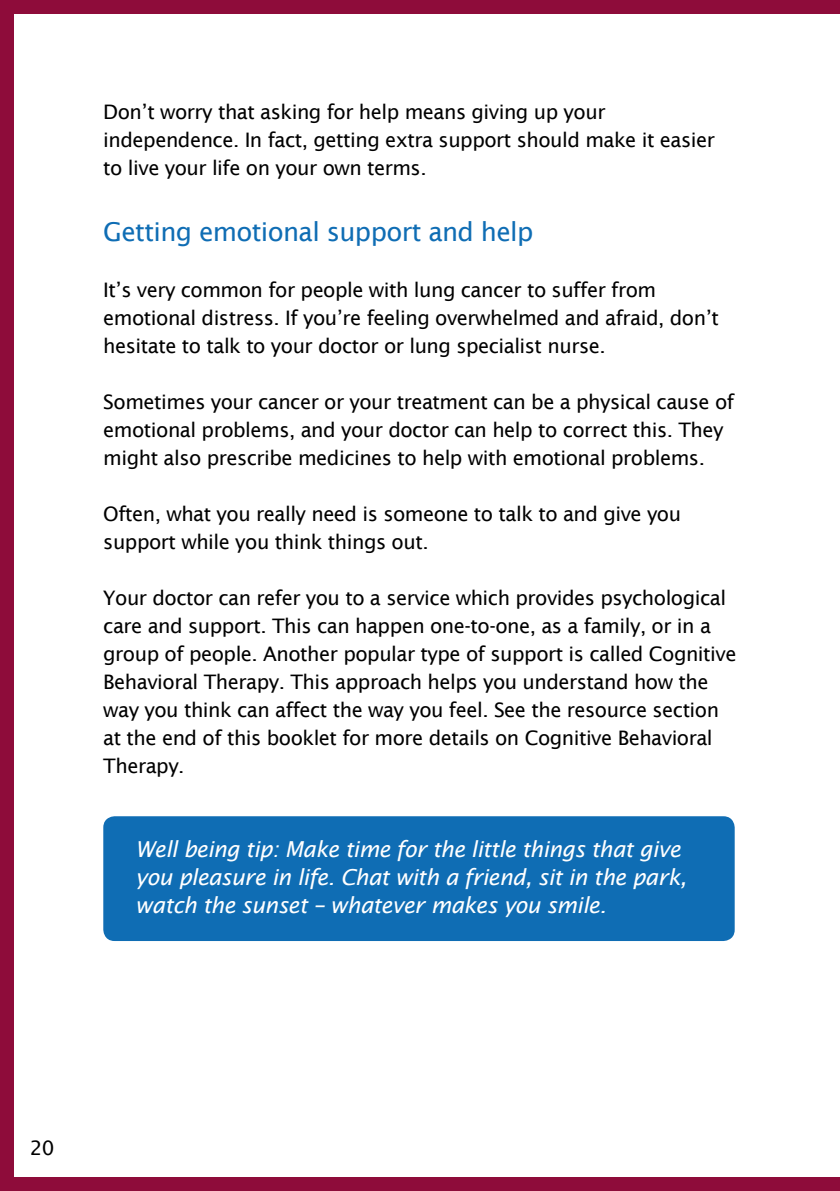
<style>
.page{position:relative;width:840px;height:1191px;background:#fff}
.page>*{position:absolute;margin:0;border:0;box-sizing:border-box;transform-origin:0 0}
.t1{font:26px "Lucida Sans";letter-spacing:-.025em;color:#0f6db4}
.t2{font:italic 22px/28px "Lucida Sans";letter-spacing:-.025em;color:#fff}
.t3{font:20px/28px "Lucida Sans";letter-spacing:-.025em;color:#000}
</style>
<div class="page">
<div style="left:0;top:0;width:839px;height:1191px;background:#8e0c3a"></div>
<div style="left:14px;top:14px;width:825px;height:1162px;background:#fff"></div>
<div style="left:103px;top:816px;width:631px;height:125px;background:#0f6db4;border-radius:11px"></div>
<p class="t3" style="left:103px;top:97px;width:612px">Don’t worry that asking for help means giving up your independence. In fact, getting extra support should make it easier to live your life on your own terms.</p>
<h1 class="t1" style="left:103px;top:216px;width:431px">Getting emotional support and help</h1>
<p class="t3" style="left:103px;top:275px;width:617px">It’s very common for people with lung cancer to suffer from emotional distress. If you’re feeling overwhelmed and afraid, don’t hesitate to talk to your doctor or lung specialist nurse.</p>
<p class="t3" style="left:103px;top:387px;width:632px">Sometimes your cancer or your treatment can be a physical cause of emotional problems, and your doctor can help to correct this. They might also prescribe medicines to help with emotional problems.</p>
<p class="t3" style="left:103px;top:499px;width:579px">Often, what you really need is someone to talk to and give you support while you think things out.</p>
<p class="t3" style="left:103px;top:583px;width:634px">Your doctor can refer you to a service which provides psychological care and support. This can happen one-to-one, as a family, or in a group of people. Another popular type of support is called Cognitive Behavioral Therapy. This approach helps you understand how the way you think can affect the way you feel. See the resource section at the end of this booklet for more details on Cognitive Behavioral Therapy.</p>
<p class="t2" style="left:135px;top:835px;width:552px">Well being tip: Make time for the little things that give you pleasure in life. Chat with a friend, sit in the park, watch the sunset – whatever makes you smile.</p>
<p class="t3" style="left:30px;top:1133px;width:26px">20</p>
</div>
